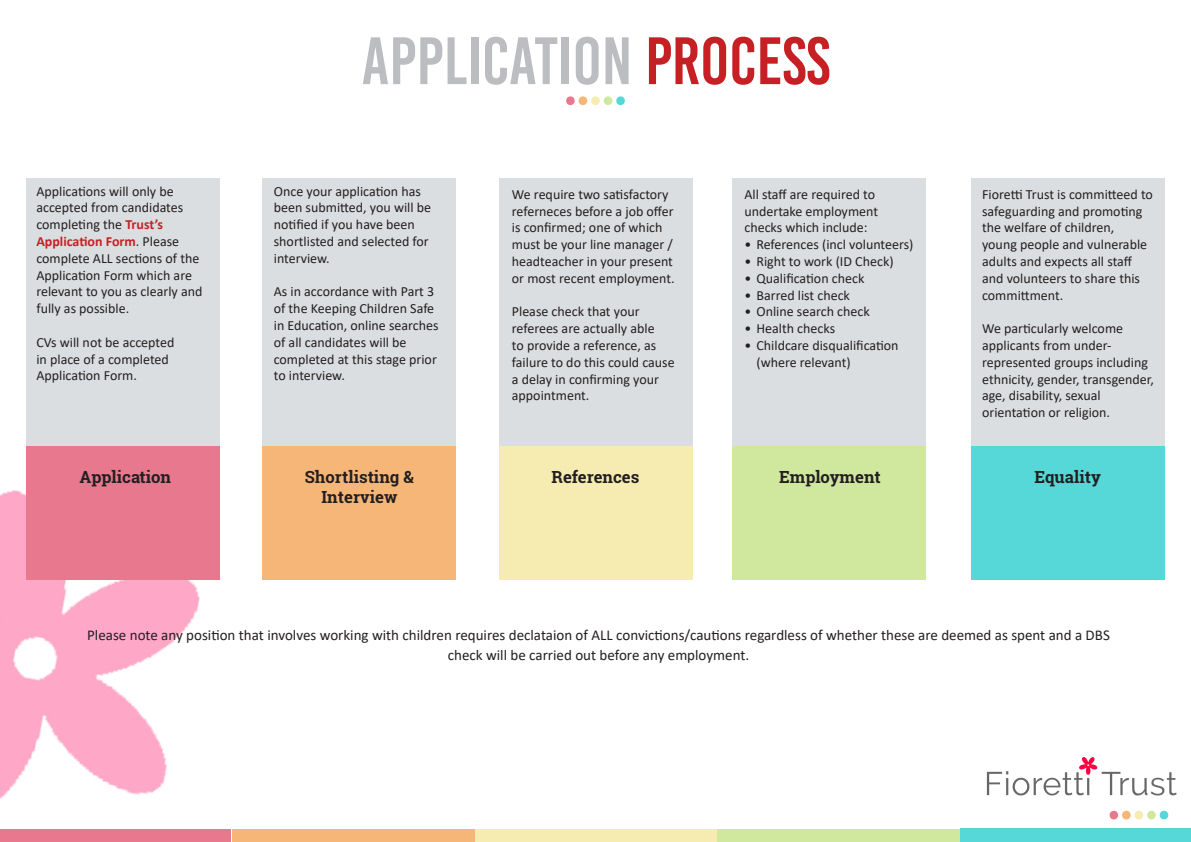
<style>
.page{position:relative;width:1191px;height:842px;background:#fff}
.page>*{position:absolute;margin:0;border:0;box-sizing:border-box;transform-origin:0 0}
._100_Reg_Center{font:66.9px "Bebas Kai";color:#bcbdc0}
.t1{font:700 16.7px "Roboto Slab";color:#231f20}
._18_30_Reg_Left{font:15px/20.1px "Calibri";color:#231f20;text-align:center}
._18_30_Reg_Left-2{font:14px/16.8px "Calibri";color:#231f20}
.s1{font-weight:700;color:#c62025}
.s2{color:#c62025}
</style>
<div class="page">
<div style="left:233px;top:829px;width:242px;height:13px;background:#f6b678"></div>
<div style="left:475px;top:829px;width:242px;height:13px;background:#f6ecb1"></div>
<div style="left:717px;top:829px;width:242px;height:13px;background:#d0e89e"></div>
<div style="left:960px;top:828px;width:231px;height:14px;background:#56d8d8"></div>
<img style="left:986px;top:757px;width:190px;height:39px">
<svg style="left:1109px;top:810px;width:59px;height:10px"></svg>
<img style="left:0;top:453px;width:233px;height:389px">
<div style="left:27px;top:178px;width:193px;height:402px;background:#dbdee0"></div>
<div style="left:27px;top:446px;width:193px;height:134px;background:#e8788e"></div>
<div style="left:263px;top:178px;width:193px;height:402px;background:#dbdee0"></div>
<div style="left:263px;top:446px;width:193px;height:134px;background:#f6b678"></div>
<div style="left:499px;top:178px;width:193px;height:402px;background:#dbdee0"></div>
<div style="left:499px;top:446px;width:193px;height:134px;background:#f6ecb1"></div>
<svg style="left:566px;top:96px;width:59px;height:10px"></svg>
<div style="left:733px;top:178px;width:193px;height:402px;background:#dbdee0"></div>
<div style="left:733px;top:446px;width:193px;height:134px;background:#d0e89e"></div>
<div style="left:971px;top:178px;width:193px;height:402px;background:#dbdee0"></div>
<div style="left:971px;top:446px;width:193px;height:134px;background:#56d8d8"></div>
<p class="_18_30_Reg_Left-2" style="left:36px;top:182px;width:167px">Applications will only be accepted from candidates completing the <span class="s1">Trust’s<br>Application Form</span>. Please complete ALL sections of the<br>Application Form which are relevant to you as clearly and fully as possible.</p>
<p class="_18_30_Reg_Left-2" style="left:36px;top:333px;width:139px">CVs will not be accepted in place of a completed<br>Application Form.</p>
<p class="_100_Reg_Center" style="left:361px;top:25px;width:470px">APPLICATION <span class="s2">PROCESS</span></p>
<p class="_18_30_Reg_Left-2" style="left:274px;top:182px;width:159px">Once your application has been submitted, you will be notified if you have been shortlisted and selected for interview.</p>
<p class="_18_30_Reg_Left-2" style="left:274px;top:283px;width:166px">As in accordance with Part 3 of the Keeping Children Safe in Education, online searches of all candidates will be completed at this stage prior to interview.</p>
<p class="_18_30_Reg_Left-2" style="left:512px;top:185px;width:164px">We require two satisfactory referneces before a job offer is confirmed; one of which must be your line manager / headteacher in your present or most recent employment.</p>
<p class="_18_30_Reg_Left-2" style="left:512px;top:303px;width:164px">Please check that your referees are actually able<br>to provide a reference, as failure to do this could cause a delay in confirming your appointment.</p>
<p class="_18_30_Reg_Left-2" style="left:744px;top:185px;width:135px">All staff are required to undertake employment checks which include:</p>
<p class="_18_30_Reg_Left-2" style="left:744px;top:236px;width:170px">• References (incl volunteers)</p>
<p class="_18_30_Reg_Left-2" style="left:744px;top:253px;width:151px">• Right to work (ID Check)</p>
<p class="_18_30_Reg_Left-2" style="left:744px;top:269px;width:121px">• Qualification check</p>
<p class="_18_30_Reg_Left-2" style="left:744px;top:286px;width:107px">• Barred list check</p>
<p class="_18_30_Reg_Left-2" style="left:744px;top:303px;width:127px">• Online search check</p>
<p class="_18_30_Reg_Left-2" style="left:744px;top:320px;width:92px">• Health checks</p>
<p class="_18_30_Reg_Left-2" style="left:756px;top:337px;width:144px;text-indent:-12px">• Childcare disqualification (where relevant)</p>
<p class="t1" style="left:79px;top:466px;width:93px">Application</p>
<p class="t1" style="left:305px;top:466px;width:111px">Shortlisting &amp;</p>
<p class="t1" style="left:321px;top:486px;width:77px">Interview</p>
<p class="t1" style="left:551px;top:466px;width:89px">References</p>
<p class="t1" style="left:779px;top:466px;width:103px">Employment</p>
<p class="_18_30_Reg_Left-2" style="left:982px;top:185px;width:172px">Fioretti Trust is committeed to safeguarding and promoting the welfare of children,<br>young people and vulnerable adults and expects all staff and volunteers to share this committment.</p>
<p class="_18_30_Reg_Left-2" style="left:982px;top:320px;width:173px">We particularly welcome applicants from under&shy;represented groups including ethnicity, gender, transgender, age, disability, sexual orientation or religion.</p>
<p class="t1" style="left:1034px;top:466px;width:68px">Equality</p>
<p class="_18_30_Reg_Left" style="left:87px;top:625px;width:1024px">Please note any position that involves working with children requires declataion of ALL convictions/cautions regardless of whether these are deemed as spent and a DBS check will be carried out before any employment.</p>
</div>
